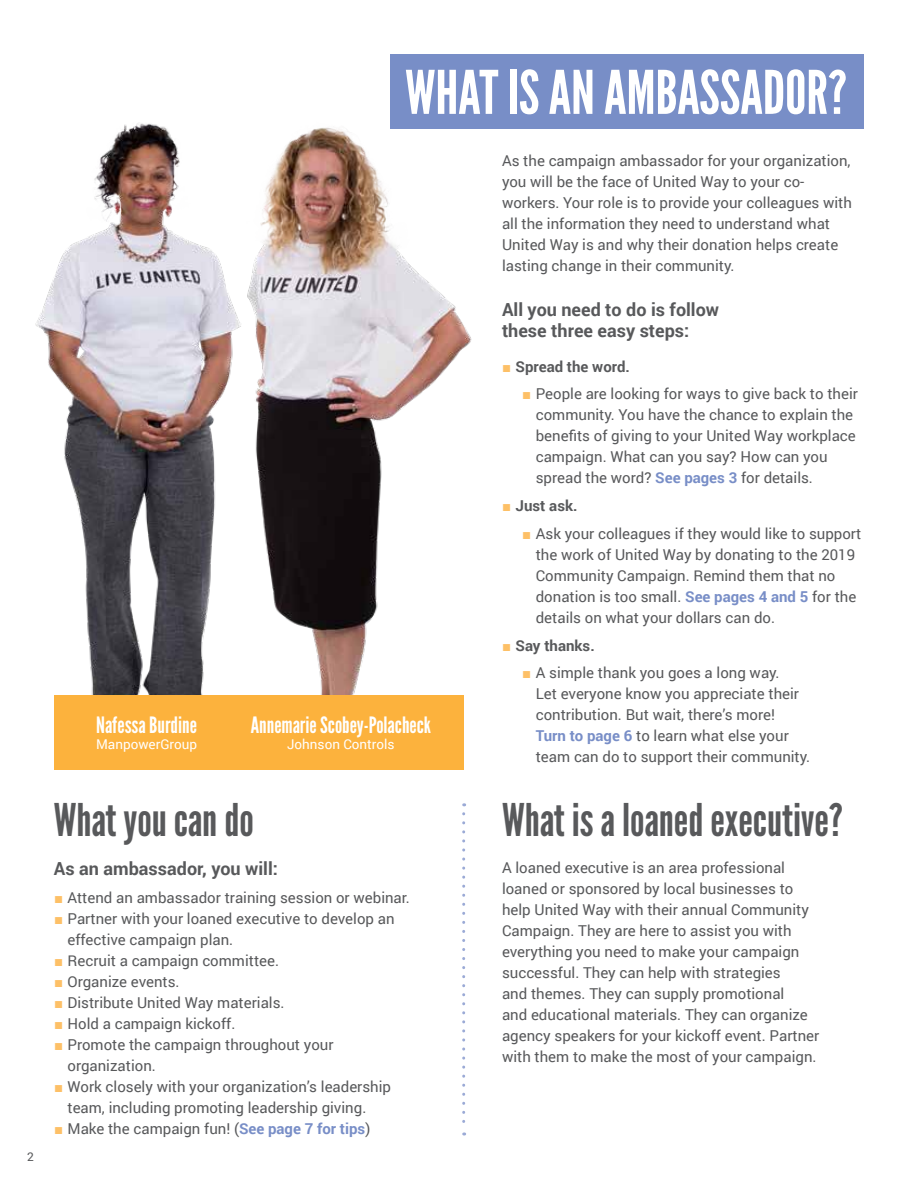
<style>
.page{position:relative;width:918px;height:1188px;background:#fff}
.page>*{position:absolute;margin:0;border:0;box-sizing:border-box;transform-origin:0 0}
.t1{font:60px "League Gothic";color:#fff}
.t2{font:45px "League Gothic";color:#58595b}
.t3{font:22.5px "League Gothic";color:#fff}
.t4{font:700 18px/21px "Roboto";color:#58595b}
.t5{font:15px/21px "Roboto";color:#58595b}
.t6{font:700 15px "Roboto";color:#58595b}
.t7{font:13.5px "Roboto";color:#fff}
.t8{font:12px "Roboto";color:#58595b}
.s1{font-family:"Arial";font-weight:400;color:#fdc067}
.s2{font-family:"Arial";color:#fdc067}
.s3{font-weight:700;color:#788ec7}
</style>
<div class="page">
<img style="left:359px;top:145px;width:113px;height:551px">
<img style="left:35px;top:123px;width:324px;height:573px">
<div style="left:390px;top:55px;width:474px;height:74px;background:#788ec7"></div>
<div style="left:54px;top:696px;width:410px;height:74px;background:#fcb23d"></div>
<svg style="left:462px;top:814px;width:3px;height:321px"></svg>
<p class="t8" style="left:27px;top:1148px;width:8px">2</p>
<h1 class="t1" style="left:405px;top:57px;width:443px">WHAT IS AN AMBASSADOR?</h1>
<p class="t5" style="left:502px;top:150px;width:352px">As the campaign ambassador for your organization, you will be the face of United Way to your co&shy;workers. Your role is to provide your colleagues with all the information they need to understand what United Way is and why their donation helps create lasting change in their community.</p>
<h3 class="t3" style="left:96px;top:712px;width:102px">Nafessa Burdine</h3>
<p class="t7" style="left:96px;top:735px;width:102px">ManpowerGroup</p>
<h3 class="t3" style="left:251px;top:712px;width:182px">Annemarie Scobey-Polacheck</h3>
<p class="t7" style="left:287px;top:735px;width:109px">Johnson Controls</p>
<p class="t4" style="left:502px;top:298px;width:219px">All you need to do is follow these three easy steps:</p>
<p class="t6" style="left:502px;top:356px;width:129px"><span class="s1">■</span> Spread the word.</p>
<p class="t5" style="left:536px;top:383px;width:324px;text-indent:-14px"><span class="s2">■</span> People are looking for ways to give back to their community. You have the chance to explain the benefits of giving to your United Way workplace campaign. What can you say? How can you spread the word? <span class="s3">See pages 3</span> for details.</p>
<p class="t6" style="left:502px;top:495px;width:77px"><span class="s1">■</span> Just ask.</p>
<p class="t5" style="left:536px;top:523px;width:327px;text-indent:-14px"><span class="s2">■</span> Ask your colleagues if they would like to support the work of United Way by donating to the 2019<br>Community Campaign. Remind them that no donation is too small. <span class="s3">See pages 4 and 5</span> for the details on what your dollars can do.</p>
<p class="t6" style="left:502px;top:635px;width:94px"><span class="s1">■</span> Say thanks.</p>
<p class="t5" style="left:536px;top:662px;width:276px;text-indent:-13px"><span class="s2">■</span> A simple thank you goes a long way.<br>Let everyone know you appreciate their contribution. But wait, there’s more!<br><span class="s3">Turn to page 6</span> to learn what else your team can do to support their community.</p>
<h2 class="t2" style="left:54px;top:794px;width:202px">What you can do</h2>
<h2 class="t2" style="left:502px;top:794px;width:342px">What is a loaned executive?</h2>
<p class="t4" style="left:54px;top:858px;width:225px">As an ambassador, you will:</p>
<p class="t5" style="left:54px;top:887px;width:357px"><span class="s2">■</span> Attend an ambassador training session or webinar.</p>
<p class="t5" style="left:68px;top:908px;width:329px;text-indent:-14px"><span class="s2">■</span> Partner with your loaned executive to develop an effective campaign plan.</p>
<p class="t5" style="left:54px;top:950px;width:227px"><span class="s2">■</span> Recruit a campaign committee.</p>
<p class="t5" style="left:54px;top:971px;width:127px"><span class="s2">■</span> Organize events.</p>
<p class="t5" style="left:54px;top:992px;width:232px"><span class="s2">■</span> Distribute United Way materials.</p>
<p class="t5" style="left:54px;top:1013px;width:183px"><span class="s2">■</span> Hold a campaign kickoff.</p>
<p class="t5" style="left:68px;top:1034px;width:268px;text-indent:-14px"><span class="s2">■</span> Promote the campaign throughout your organization.</p>
<p class="t5" style="left:68px;top:1076px;width:325px;text-indent:-14px"><span class="s2">■</span> Work closely with your organization’s leadership team, including promoting leadership giving.</p>
<p class="t5" style="left:54px;top:1118px;width:318px"><span class="s2">■</span> Make the campaign fun! (<span class="s3">See page 7 for tips</span>)</p>
<p class="t5" style="left:502px;top:857px;width:319px">A loaned executive is an area professional loaned or sponsored by local businesses to help United Way with their annual Community Campaign. They are here to assist you with everything you need to make your campaign successful. They can help with strategies<br>and themes. They can supply promotional<br>and educational materials. They can organize agency speakers for your kickoff event. Partner with them to make the most of your campaign.</p>
</div>
